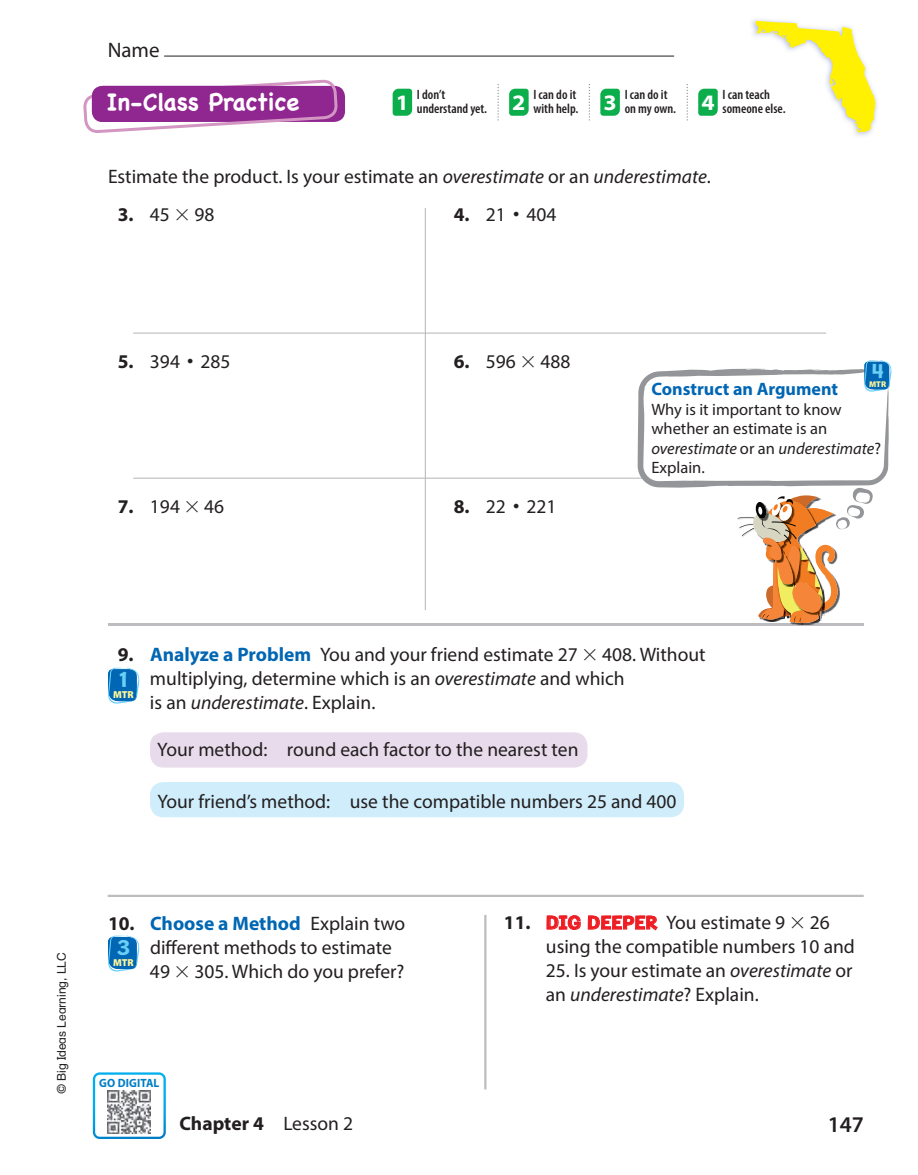
<style>
.page{position:relative;width:918px;height:1175px;background:#fff}
.page>*{position:absolute;margin:0;border:0;box-sizing:border-box;transform-origin:0 0}
.t1{font:700 24px "Chalkboard";letter-spacing:-.02em;color:#fff}
.t2{font:23.7px "Sweater School Xb";color:#6bcff6}
.t3{font:600 22.5px "Myriad Pro";color:#231f20}
.t4{font:21.9px "Sweater School Xb";color:#6bcff6}
.t5{font:21px "Myriad Pro";color:#231f20}
.t6{font:19.5px/24px "Myriad Pro";color:#231f20}
.t7{font:700 19.5px "Myriad Pro";color:#231f20}
.t8{font:700 18px "Myriad Pro";color:#0166b3}
.t9{font:16.5px/19.5px "Myriad Pro";color:#231f20}
.t10{font:600 condensed 13.5px/14.2px "Myriad Pro";color:#231f20}
.t11{font:12px "Helvetica Textbook Com";color:#231f20}
.t12{font:700 12px "Myriad Pro";letter-spacing:.01em;color:#007ec5;scale:.95 1}
.t13{font:900 10.2px "Myriad Pro";color:#fff79a}
.t14{font:900 8.4px "Myriad Pro";color:#fff79a}
.s1{font-style:italic}
.s2{font-weight:700;color:#fff}
.s3{font-weight:700;color:#0166b3}
.s4{font-family:"Sweater School Xb";color:#ee1d23}
.s5{font-weight:400}
</style>
<div class="page">
<svg style="left:93px;top:1072px;width:73px;height:67px"></svg>
<div style="left:95px;top:1074px;width:69px;height:62px;background:#fff;border-radius:4px"></div>
<img style="left:108px;top:1090px;width:43px;height:43px">
<hr style="left:164px;top:56px;width:510px;height:1px;background:#231f20">
<svg style="left:497px;top:84px;width:2px;height:36px"></svg>
<svg style="left:589px;top:84px;width:1px;height:36px"></svg>
<svg style="left:687px;top:84px;width:1px;height:36px"></svg>
<svg style="left:393px;top:89px;width:19px;height:27px"></svg>
<svg style="left:509px;top:89px;width:20px;height:27px"></svg>
<svg style="left:600px;top:89px;width:20px;height:27px"></svg>
<svg style="left:698px;top:89px;width:20px;height:27px"></svg>
<div style="left:92px;top:86px;width:253px;height:36px;background:#90268f;border-radius:11px"></div>
<svg style="left:83px;top:55px;width:255px;height:78px"></svg>
<svg style="left:92px;top:86px;width:192px;height:36px"></svg>
<img style="left:751px;top:19px;width:126px;height:117px">
<img style="left:751px;top:90px;width:4px;height:9px">
<img style="left:751px;top:104px;width:4px;height:9px">
<svg style="left:755px;top:21px;width:120px;height:112px"></svg>
<svg style="left:108px;top:667px;width:31px;height:36px"></svg>
<svg style="left:108px;top:935px;width:31px;height:36px"></svg>
<hr style="left:425px;top:208px;width:1px;height:402px;background:#bcbdc0">
<hr style="left:484px;top:915px;width:2px;height:174px;background:#bcbdc0">
<hr style="left:133px;top:332px;width:693px;height:2px;background:#bcbdc0">
<hr style="left:133px;top:477px;width:693px;height:2px;background:#bcbdc0">
<hr style="left:108px;top:623px;width:756px;height:3px;background:#bcbdc0">
<hr style="left:108px;top:894px;width:756px;height:3px;background:#bcbdc0">
<div style="left:150px;top:732px;width:438px;height:35px;background:#e8dcec;border-radius:13px"></div>
<svg style="left:638px;top:360px;width:253px;height:266px"></svg>
<div style="left:150px;top:782px;width:534px;height:35px;background:#cfedfb;border-radius:14px"></div>
<p class="t5" style="left:108px;top:42px;width:53px">Name</p>
<p class="t10" style="left:396px;top:87px;width:93px;text-indent:21px">I don’t<br><sup>1</sup> understand yet.</p>
<p class="t10" style="left:512px;top:87px;width:68px;text-align:right">I can do it<br><sup>2</sup> with help.</p>
<p class="t10" style="left:604px;top:87px;width:74px;text-indent:21px">I can do it<br><sup>3</sup> on my own.</p>
<p class="t10" style="left:723px;top:87px;width:49px">I can teach</p>
<p class="t1" style="left:106px;top:87px;width:194px">In-Class Practice</p>
<p class="t10" style="left:701px;top:101px;width:86px"><sup>4</sup> someone else.</p>
<p class="t6" style="left:108px;top:166px;width:604px">Estimate the product. Is your estimate an <span class="s1">overestimate</span> or an <span class="s1">underestimate</span>.</p>
<p class="t6" style="left:118px;top:204px;width:98px"><span class="s2">3.</span> 45 98</p>
<p class="t6" style="left:454px;top:204px;width:104px"><span class="s2">4.</span> 21 ⋅ 404</p>
<p class="t6" style="left:118px;top:350px;width:114px"><span class="s2">5.</span> 394 ⋅ 285</p>
<p class="t6" style="left:118px;top:496px;width:108px"><span class="s2">7.</span> 194 46</p>
<p class="t6" style="left:454px;top:351px;width:64px"><span class="s2">6.</span> 596</p>
<p class="t6" style="left:540px;top:351px;width:32px">488</p>
<p class="t6" style="left:454px;top:496px;width:104px"><span class="s2">8.</span> 22 ⋅ 221</p>
<p class="t4" style="left:871px;top:363px;width:14px">4</p>
<p class="t14" style="left:869px;top:379px;width:19px">MTR</p>
<p class="t8" style="left:651px;top:378px;width:188px">Construct an Argument</p>
<p class="t9" style="left:651px;top:399px;width:231px">Why is it important to know whether an estimate is an <span class="s1">overestimate</span> or an <span class="s1">underestimate</span>?<br>Explain.</p>
<p class="t6" style="left:118px;top:643px;width:462px"><span class="s2">9.</span> <span class="s3">Analyze a Problem</span> You and your friend estimate 27</p>
<p class="t6" style="left:150px;top:643px;width:557px;text-indent:452px">408. Without multiplying, determine which is an <span class="s1">overestimate</span> and which<br>is an <span class="s1">underestimate</span>. Explain.</p>
<p class="t2" style="left:119px;top:671px;width:10px">1</p>
<p class="t13" style="left:113px;top:688px;width:22px">MTR</p>
<p class="t6" style="left:157px;top:739px;width:423px">Your method: round each factor to the nearest ten</p>
<p class="t6" style="left:157px;top:791px;width:521px">Your friend’s method: use the compatible numbers 25 and 400</p>
<p class="t11" style="left:54px;top:1094px;width:144px;rotate:-90deg">© Big Ideas Learning, LLC</p>
<p class="t6" style="left:150px;top:912px;width:257px;text-indent:-42px"><span class="s2">10.</span> <span class="s3">Choose a Method</span> Explain two different methods to estimate<br>49</p>
<p class="t2" style="left:116px;top:939px;width:16px">3</p>
<p class="t13" style="left:113px;top:956px;width:22px">MTR</p>
<p class="t6" style="left:195px;top:960px;width:211px">305. Which do you prefer?</p>
<p class="t12" style="left:99px;top:1075px;width:65px">GO DIGITAL</p>
<p class="t6" style="left:504px;top:912px;width:283px"><span class="s2">11.</span> <span class="s4">DIG DEEPER</span> You estimate 9</p>
<p class="t6" style="left:546px;top:912px;width:310px;text-indent:264px">26 using the compatible numbers 10 and</p>
<p class="t6" style="left:546px;top:960px;width:308px">25. Is your estimate an <span class="s1">overestimate</span> or an <span class="s1">underestimate</span>? Explain.</p>
<p class="t7" style="left:179px;top:1111px;width:175px">Chapter 4 <span class="s5">Lesson 2</span></p>
<p class="t3" style="left:828px;top:1111px;width:38px">147</p>
</div>
